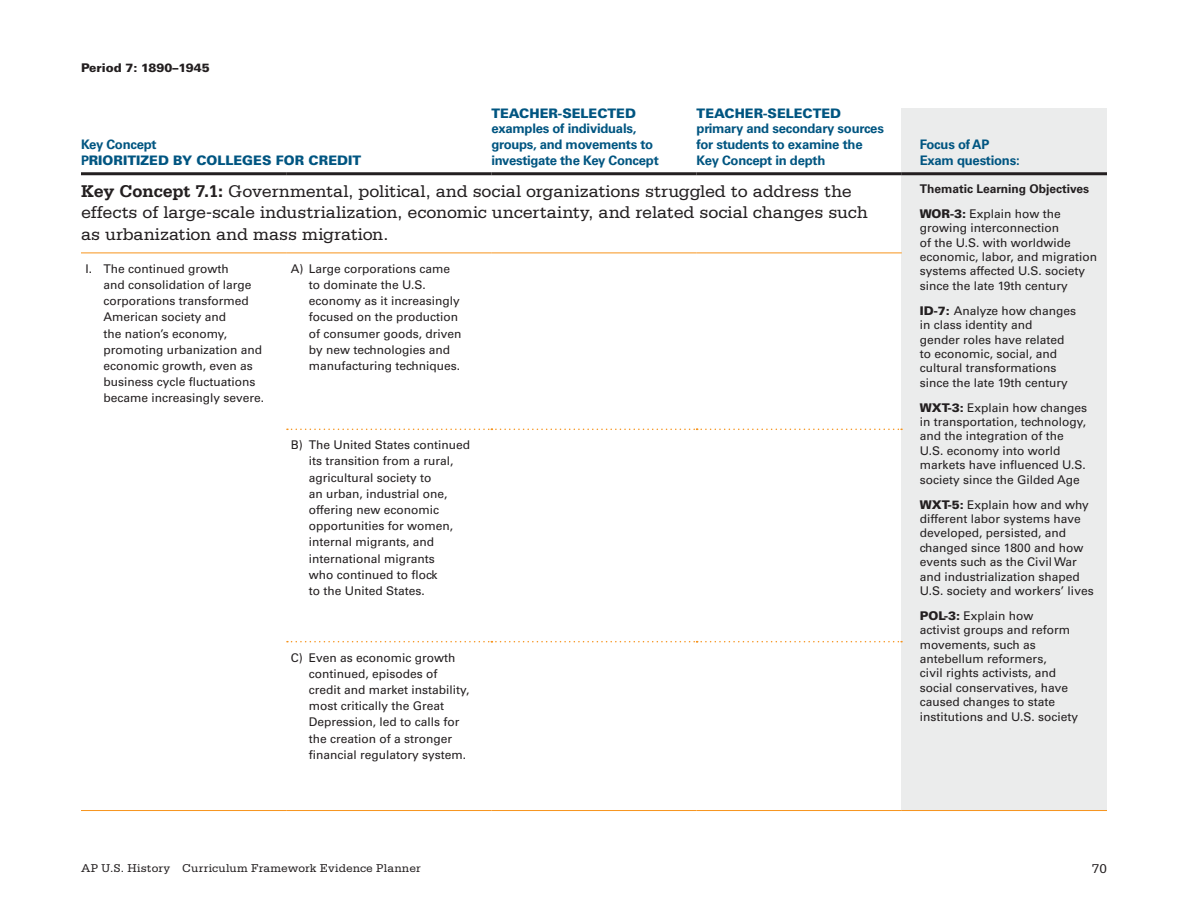
<style>
.page{position:relative;width:1188px;height:918px;background:#fff}
.page>*{position:absolute;margin:0;border:0;box-sizing:border-box;transform-origin:0 0}
.Level_3_Head___Neste{font:18px/21.6px "Serifa Std";letter-spacing:-.005em;color:#231f20}
.t1{font:13.5px "Serifa Std";color:#231f20}
.Table_Head{font:700 13.2px/15.8px "Univers LT Std";letter-spacing:-.02em;color:#005581}
.Table_Head-2{font:900 13.2px "Univers LT Std";color:#005581}
.Thematic_LO{font:12px/16.2px "Univers LT Std";color:#231f20}
.t2{font:12px "Serifa Std";letter-spacing:.015em;color:#231f20}
.Thematic_LO_Headline{font:700 12px "Univers LT Std";color:#231f20}
.t3{font:900 12px "Univers LT Std";color:#231f20}
.s1{font-weight:700}
.s2{font-weight:900}
</style>
<div class="page">
<div style="left:902px;top:108px;width:205px;height:66px;background:#ebecec"></div>
<div style="left:902px;top:174px;width:205px;height:637px;background:#ebecec"></div>
<hr style="left:81px;top:253px;width:205px;height:1px;background:#f7941d">
<hr style="left:286px;top:253px;width:205px;height:1px;background:#f7941d">
<hr style="left:491px;top:253px;width:206px;height:1px;background:#f7941d">
<hr style="left:697px;top:253px;width:205px;height:1px;background:#f7941d">
<hr style="left:491px;top:172px;width:206px;height:3px;background:#231f20">
<svg style="left:287px;top:429px;width:615px;height:1px"></svg>
<svg style="left:287px;top:641px;width:615px;height:1px"></svg>
<hr style="left:697px;top:172px;width:205px;height:3px;background:#231f20">
<hr style="left:902px;top:172px;width:205px;height:3px;background:#231f20">
<hr style="left:81px;top:172px;width:205px;height:3px;background:#231f20">
<hr style="left:286px;top:172px;width:205px;height:3px;background:#231f20">
<hr style="left:902px;top:810px;width:205px;height:1px;background:#f7941d">
<hr style="left:81px;top:810px;width:205px;height:1px;background:#f7941d">
<hr style="left:286px;top:810px;width:205px;height:1px;background:#f7941d">
<hr style="left:491px;top:810px;width:206px;height:1px;background:#f7941d">
<hr style="left:697px;top:810px;width:205px;height:1px;background:#f7941d">
<p class="t3" style="left:81px;top:61px;width:130px">Period 7: 1890–1945</p>
<p class="Table_Head" style="left:81px;top:137px;width:77px">Key Concept</p>
<p class="Table_Head-2" style="left:81px;top:152px;width:282px"><span class="s1">P</span>RIORITIZED BY COLLEGES FOR CREDIT</p>
<p class="Table_Head-2" style="left:491px;top:104px;width:146px">TEACHER-SELECTED</p>
<p class="Table_Head" style="left:491px;top:121px;width:169px">examples of individuals, groups, and movements to investigate the Key Concept</p>
<p class="Table_Head-2" style="left:697px;top:104px;width:146px">TEACHER-SELECTED</p>
<p class="Table_Head" style="left:697px;top:121px;width:189px">primary and secondary sources for students to examine the<br>Key Concept in depth</p>
<p class="Table_Head" style="left:920px;top:137px;width:101px">Focus of AP<br>Exam questions:</p>
<p class="Level_3_Head___Neste" style="left:81px;top:180px;width:788px"><span class="s1">Key Concept 7.1:</span> Governmental, political, and social organizations struggled to address the effects of large-scale industrialization, economic uncertainty, and related social changes such as urbanization and mass migration.</p>
<p class="Thematic_LO_Headline" style="left:920px;top:182px;width:171px">Thematic Learning Objectives</p>
<p class="Thematic_LO" style="left:920px;top:206px;width:179px;line-height:14.4px"><span class="s2">WOR-3:</span> Explain how the growing interconnection<br>of the U.S. with worldwide economic, labor, and migration systems affected U.S. society since the late 19th century</p>
<p class="Thematic_LO" style="left:920px;top:303px;width:158px;line-height:14.4px"><span class="s2">ID-7:</span> Analyze how changes in class identity and<br>gender roles have related to economic, social, and cultural transformations since the late 19th century</p>
<p class="Thematic_LO" style="left:920px;top:400px;width:169px;line-height:14.4px"><span class="s2">WXT-3:</span> Explain how changes in transportation, technology, and the integration of the<br>U.S. economy into world markets have influenced U.S. society since the Gilded Age</p>
<p class="Thematic_LO" style="left:920px;top:497px;width:176px;line-height:14.4px"><span class="s2">WXT-5:</span> Explain how and why different labor systems have developed, persisted, and changed since 1800 and how events such as the Civil War and industrialization shaped<br>U.S. society and workers’ lives</p>
<p class="Thematic_LO" style="left:920px;top:608px;width:160px;line-height:14.4px"><span class="s2">POL-3:</span> Explain how<br>activist groups and reform movements, such as antebellum reformers,<br>civil rights activists, and social conservatives, have caused changes to state institutions and U.S. society</p>
<p class="Thematic_LO" style="left:104px;top:261px;width:162px;text-indent:-18px">I. The continued growth<br>and consolidation of large corporations transformed<br>American society and<br>the nation’s economy, promoting urbanization and economic growth, even as business cycle fluctuations became increasingly severe.</p>
<p class="Thematic_LO" style="left:309px;top:261px;width:154px;text-indent:-18px">A) Large corporations came to dominate the U.S. economy as it increasingly focused on the production of consumer goods, driven by new technologies and manufacturing techniques.</p>
<p class="Thematic_LO" style="left:309px;top:437px;width:163px;text-indent:-18px">B) The United States continued its transition from a rural, agricultural society to<br>an urban, industrial one, offering new economic opportunities for women, internal migrants, and international migrants<br>who continued to flock<br>to the United States.</p>
<p class="Thematic_LO" style="left:309px;top:649px;width:162px;text-indent:-18px">C) Even as economic growth continued, episodes of credit and market instability, most critically the Great<br>Depression, led to calls for the creation of a stronger financial regulatory system.</p>
<p class="t2" style="left:81px;top:861px;width:341px">AP U.S. History Curriculum Framework Evidence Planner</p>
<p class="t1" style="left:1092px;top:861px;width:17px">70</p>
</div>
